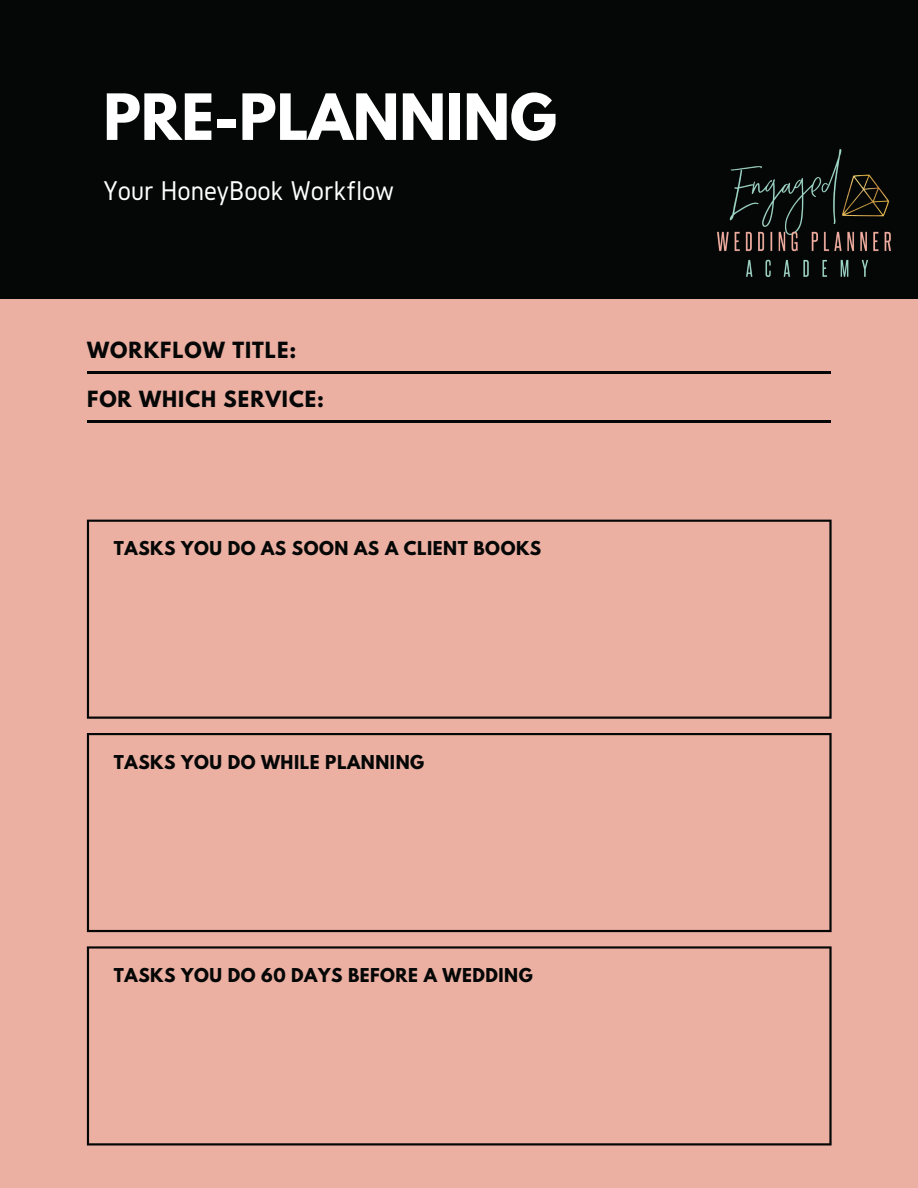
<style>
.page{position:relative;width:918px;height:1188px;background:#ecb0a3}
.page>*{position:absolute;margin:0;border:0;box-sizing:border-box;transform-origin:0 0}
.t1{font:700 56.4px "League Spartan";color:#fff}
.t2{font:28.2px "Gidole";color:#fff}
.t3{font:700 19.8px "League Spartan";letter-spacing:.05em;color:#050707}
.t4{font:700 16.95px "League Spartan";letter-spacing:.03em;color:#050707}
</style>
<div class="page">
<div style="left:0;top:0;width:918px;height:299px;background:#050707"></div>
<svg style="left:87px;top:520px;width:745px;height:199px"></svg>
<svg style="left:87px;top:733px;width:745px;height:199px"></svg>
<svg style="left:87px;top:946px;width:745px;height:200px"></svg>
<hr style="left:87px;top:372px;width:744px;height:2px;background:#050707">
<hr style="left:87px;top:421px;width:744px;height:2px;background:#050707">
<img style="left:717px;top:149px;width:174px;height:128px">
<h1 class="t1" style="left:103px;top:89px;width:455px">PRE-PLANNING</h1>
<h2 class="t2" style="left:103px;top:175px;width:292px">Your HoneyBook Workflow</h2>
<p class="t3" style="left:87px;top:340px;width:211px">WORKFLOW TITLE:</p>
<p class="t3" style="left:87px;top:389px;width:239px">FOR WHICH SERVICE:</p>
<p class="t4" style="left:114px;top:540px;width:429px">TASKS YOU DO AS SOON AS A CLIENT BOOKS</p>
<p class="t4" style="left:114px;top:753px;width:312px">TASKS YOU DO WHILE PLANNING</p>
<p class="t4" style="left:114px;top:967px;width:420px">TASKS YOU DO 60 DAYS BEFORE A WEDDING</p>
</div>
